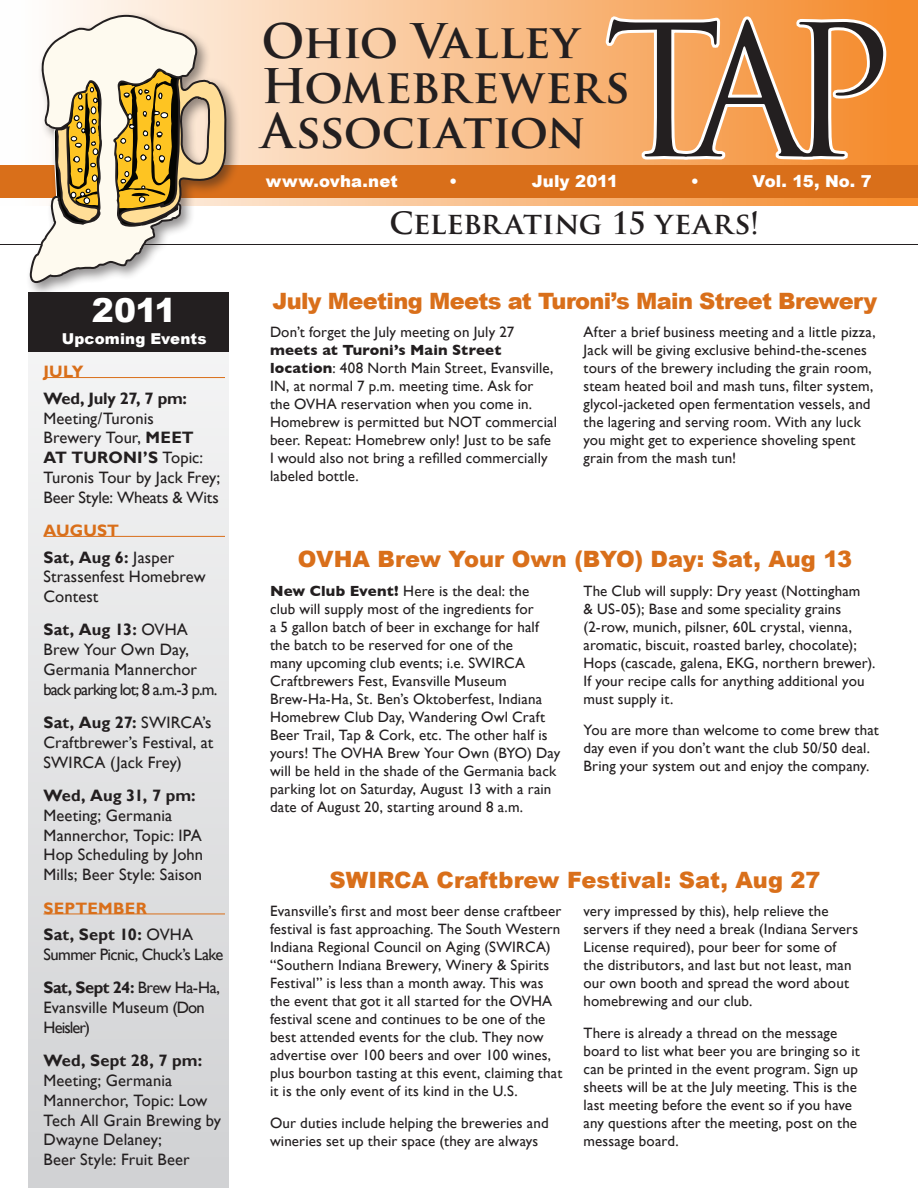
<style>
.page{position:relative;width:918px;height:1188px;background:#fff}
.page>*{position:absolute;margin:0;border:0;box-sizing:border-box;transform-origin:0 0}
.t1{font:178.05px "Trajan Pro";color:#231f20;scale:.96 1}
.t2{font:700 46.5px/45px "Trajan Pro";letter-spacing:-.015em;color:#231f20}
.t3{font:900 33px "Arial";color:#fff}
.t4{font:700 30px "Trajan Pro";color:#231f20}
.t5{font:900 22.5px "Arial";letter-spacing:-.015em;color:#d96f1a}
.t6{font:16.5px/19.8px "Gill Sans";letter-spacing:.005em;color:#231f20}
.t7{font:16.5px/19.8px "Gill Sans";letter-spacing:-.035em;color:#231f20}
.t8{font:900 16.5px "Arial";letter-spacing:.005em;color:#fff}
.t9{font:700 16.5px "Gill Sans";letter-spacing:.015em;color:#d96f1a}
.t10{font:15px/18px "Gill Sans";letter-spacing:.01em;color:#231f20}
.t11{font:900 15px "Arial";letter-spacing:.01em;color:#fff}
.s1{font-weight:700}
</style>
<div class="page">
<div style="left:0;top:0;width:918px;height:206px;background:linear-gradient(to right,#fff,#f48827)"></div>
<div style="left:28px;top:315px;width:202px;height:873px;background:linear-gradient(to bottom,#f5f5f6,#d0d1d3)"></div>
<div style="left:0;top:165px;width:918px;height:33px;background:#d96f1a"></div>
<svg style="left:603px;top:13px;width:286px;height:150px"></svg>
<div style="left:28px;top:292px;width:202px;height:60px;background:#231f20"></div>
<hr style="left:44px;top:377px;width:181px;height:1px;background:#d96f1a">
<hr style="left:44px;top:536px;width:181px;height:1px;background:#d96f1a">
<hr style="left:44px;top:914px;width:181px;height:1px;background:#d96f1a">
<hr style="left:0;top:244px;width:918px;height:1px;background:#231f20">
<div style="left:26px;top:11px;width:215px;height:287px;background:#231f20;opacity:.5"></div>
<svg style="left:30px;top:15px;width:168px;height:268px;fill:#fefaef"></svg>
<svg style="left:54px;top:58px;width:173px;height:170px"></svg>
<h1 class="t3" style="left:92px;top:286px;width:86px">2011</h1>
<h2 class="t11" style="left:62px;top:328px;width:146px">Upcoming Events</h2>
<p class="t9" style="left:44px;top:362px;width:42px">JULY</p>
<p class="t6" style="left:44px;top:389px;width:178px"><span class="s1">Wed, July 27, 7 pm:<br></span>Meeting/Turonis<br>Brewery Tour, <span class="s1">MEET<br>AT TURONI’S</span> Topic:<br>Turonis Tour by Jack Frey;<br>Beer Style: Wheats &amp; Wits</p>
<p class="t9" style="left:44px;top:521px;width:77px">AUGUST</p>
<p class="t6" style="left:44px;top:547px;width:164px"><span class="s1">Sat, Aug 6:</span> Jasper<br>Strassenfest Homebrew<br>Contest</p>
<p class="t6" style="left:44px;top:620px;width:175px"><span class="s1">Sat, Aug 13:</span> OVHA<br>Brew Your Own Day,<br>Germania Mannerchor back parking lot; 8 a.m.-3 p.m.</p>
<p class="t6" style="left:44px;top:713px;width:171px;text-align:justify"><span class="s1">Sat, Aug 27:</span> SWIRCA’s Craftbrewer’s Festival, at SWIRCA (Jack Frey)</p>
<p class="t6" style="left:44px;top:786px;width:161px"><span class="s1">Wed, Aug 31, 7 pm:<br></span>Meeting; Germania<br>Mannerchor, Topic: IPA<br>Hop Scheduling by John<br>Mills; Beer Style: Saison</p>
<p class="t9" style="left:44px;top:898px;width:105px">SEPTEMBER</p>
<p class="t7" style="left:44px;top:925px;width:181px"><span class="s1">Sat, Sept 10:</span> OVHA<br>Summer Picnic, Chuck’s Lake</p>
<p class="t6" style="left:44px;top:978px;width:178px"><span class="s1">Sat, Sept 24:</span> Brew Ha-Ha,<br>Evansville Museum (Don<br>Heisler)</p>
<p class="t6" style="left:44px;top:1051px;width:179px"><span class="s1">Wed, Sept 28, 7 pm:<br></span>Meeting; Germania<br>Mannerchor, Topic: Low<br>Tech All Grain Brewing by<br>Dwayne Delaney;<br>Beer Style: Fruit Beer</p>
<p class="t1" style="left:604px;top:-22px;width:302px">TAP</p>
<p class="t8" style="left:691px;top:169px;width:10px">•</p>
<p class="t8" style="left:753px;top:169px;width:121px">Vol. 15, No. 7</p>
<h2 class="t4" style="left:389px;top:204px;width:372px">Celebrating 15 years!</h2>
<p class="t2" style="left:261px;top:20px;width:370px">Ohio Valley<br>Homebrewers<br>Association</p>
<p class="t8" style="left:266px;top:169px;width:133px">www.ovha.net</p>
<p class="t8" style="left:449px;top:169px;width:10px">•</p>
<p class="t8" style="left:532px;top:169px;width:88px">July 2011</p>
<h1 class="t5" style="left:272px;top:284px;width:606px">July Meeting Meets at Turoni’s Main Street Brewery</h1>
<h2 class="t10" style="left:270px;top:323px;width:289px">Don’t forget the July meeting on July 27 <span class="s1">meets at Turoni’s Main Street location</span>: 408 North Main Street, Evansville, IN, at normal 7 p.m. meeting time. Ask for the OVHA reservation when you come in.<br>Homebrew is permitted but NOT commercial beer. Repeat: Homebrew only! Just to be safe I would also not bring a refilled commercially labeled bottle.</h2>
<h2 class="t10" style="left:584px;top:323px;width:294px">After a brief business meeting and a little pizza, Jack will be giving exclusive behind-the-scenes tours of the brewery including the grain room, steam heated boil and mash tuns, filter system, glycol-jacketed open fermentation vessels, and the lagering and serving room. With any luck you might get to experience shoveling spent grain from the mash tun!</h2>
<h1 class="t5" style="left:298px;top:543px;width:556px">OVHA Brew Your Own (BYO) Day: Sat, Aug 13</h1>
<h2 class="t10" style="left:270px;top:582px;width:292px"><span class="s1">New Club Event!</span> Here is the deal: the<br>club will supply most of the ingredients for<br>a 5 gallon batch of beer in exchange for half the batch to be reserved for one of the<br>many upcoming club events; i.e. SWIRCA Craftbrewers Fest, Evansville Museum Brew-Ha-Ha, St. Ben’s Oktoberfest, Indiana Homebrew Club Day, Wandering Owl Craft Beer Trail, Tap &amp; Cork, etc. The other half is yours! The OVHA Brew Your Own (BYO) Day will be held in the shade of the Germania back parking lot on Saturday, August 13 with a rain date of August 20, starting around 8 a.m.</h2>
<h2 class="t10" style="left:584px;top:582px;width:294px">The Club will supply: Dry yeast (Nottingham<br>&amp; US-05); Base and some speciality grains (2-row, munich, pilsner, 60L crystal, vienna, aromatic, biscuit, roasted barley, chocolate); Hops (cascade, galena, EKG, northern brewer).<br>If your recipe calls for anything additional you must supply it.</h2>
<h2 class="t10" style="left:584px;top:721px;width:297px">You are more than welcome to come brew that day even if you don’t want the club 50/50 deal.<br>Bring your system out and enjoy the company.</h2>
<h1 class="t5" style="left:330px;top:863px;width:492px">SWIRCA Craftbrew Festival: Sat, Aug 27</h1>
<h2 class="t10" style="left:270px;top:902px;width:294px">Evansville’s first and most beer dense craftbeer festival is fast approaching. The South Western Indiana Regional Council on Aging (SWIRCA) “Southern Indiana Brewery, Winery &amp; Spirits Festival” is less than a month away. This was the event that got it all started for the OVHA festival scene and continues to be one of the best attended events for the club. They now advertise over 100 beers and over 100 wines, plus bourbon tasting at this event, claiming that it is the only event of its kind in the U.S.</h2>
<h2 class="t10" style="left:270px;top:1113px;width:280px">Our duties include helping the breweries and wineries set up their space (they are always</h2>
<h2 class="t10" style="left:584px;top:902px;width:276px">very impressed by this), help relieve the servers if they need a break (Indiana Servers License required), pour beer for some of the distributors, and last but not least, man our own booth and spread the word about homebrewing and our club.</h2>
<h2 class="t10" style="left:584px;top:1023px;width:278px">There is already a thread on the message board to list what beer you are bringing so it can be printed in the event program. Sign up sheets will be at the July meeting. This is the last meeting before the event so if you have any questions after the meeting, post on the message board.</h2>
</div>
